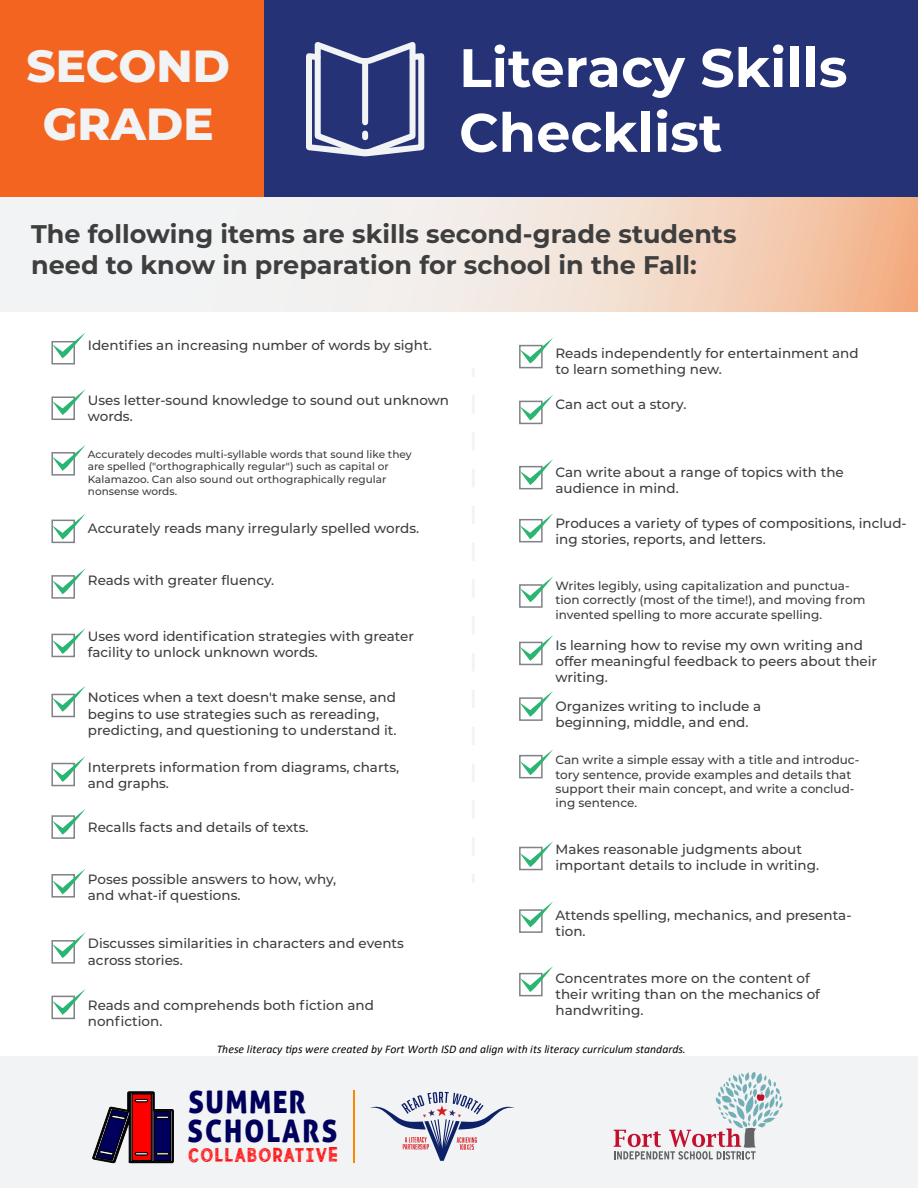
<style>
.page{position:relative;width:918px;height:1188px;background:#fff}
.page>*{position:absolute;margin:0;border:0;box-sizing:border-box;transform-origin:0 0}
.t1{font:700 54px/64.8px "Montserrat";color:#fff}
.t2{font:800 45px/58.5px "Montserrat";color:#f2f3f4;text-align:center}
.t3{font:30.75px/28.5px "Aller Display";letter-spacing:.065em;color:#00005c;scale:.91 1}
.t4{font:30.75px "meatloafsketched";letter-spacing:.07em;color:#f00;scale:.91 1}
.t5{font:700 25.5px/30.6px "Montserrat";color:#3e3e3f}
.t6{font:500 13.5px/16.2px "Montserrat";color:#3e3e3f}
.t7{font:500 12px/14.4px "Montserrat";color:#3e3e3f}
.t8{font:italic 11.7px "Calibri";letter-spacing:.005em;color:#040503}
.t9{font:500 10.5px/12.6px "Montserrat";color:#3e3e3f}
</style>
<div class="page">
<svg style="left:0;top:197px;width:918px;height:115px"></svg>
<div style="left:0;top:0;width:918px;height:197px;background:#253275"></div>
<div style="left:0;top:1057px;width:918px;height:131px;background:#f2f3f4"></div>
<svg style="left:370px;top:1100px;width:144px;height:61px"></svg>
<hr style="left:354px;top:1090px;width:1px;height:73px;background:#ff8700">
<svg style="left:93px;top:1092px;width:81px;height:71px"></svg>
<svg style="left:614px;top:1075px;width:169px;height:85px"></svg>
<div style="left:0;top:0;width:264px;height:197px;background:#f36421"></div>
<div style="left:519px;top:345px;width:24px;height:23px;background:#fff;border:2px solid #808285"></div>
<svg style="left:519px;top:401px;width:7px;height:23px"></svg>
<div style="left:519px;top:466px;width:24px;height:23px;background:#fff;border:2px solid #808285"></div>
<svg style="left:519px;top:519px;width:7px;height:23px"></svg>
<div style="left:519px;top:584px;width:24px;height:24px;background:#fff;border:2px solid #808285"></div>
<div style="left:519px;top:642px;width:24px;height:23px;background:#fff;border:2px solid #808285"></div>
<div style="left:519px;top:697px;width:24px;height:24px;background:#fff;border:2px solid #808285"></div>
<svg style="left:520px;top:344px;width:6px;height:20px"></svg>
<svg style="left:520px;top:400px;width:6px;height:21px"></svg>
<svg style="left:520px;top:465px;width:6px;height:20px"></svg>
<svg style="left:520px;top:518px;width:6px;height:21px"></svg>
<svg style="left:520px;top:584px;width:6px;height:18px"></svg>
<svg style="left:520px;top:641px;width:6px;height:20px"></svg>
<svg style="left:520px;top:697px;width:6px;height:20px"></svg>
<svg style="left:519px;top:755px;width:7px;height:23px"></svg>
<svg style="left:520px;top:754px;width:6px;height:21px"></svg>
<svg style="left:519px;top:847px;width:7px;height:23px"></svg>
<div style="left:519px;top:909px;width:24px;height:24px;background:#fff;border:2px solid #808285"></div>
<div style="left:519px;top:973px;width:24px;height:23px;background:#fff;border:2px solid #808285"></div>
<svg style="left:520px;top:846px;width:6px;height:21px"></svg>
<svg style="left:520px;top:909px;width:6px;height:18px"></svg>
<svg style="left:520px;top:972px;width:6px;height:20px"></svg>
<svg style="left:314px;top:42px;width:102px;height:112px"></svg>
<div style="left:151px;top:53px;width:114px;height:97px;background:#f36421"></div>
<svg style="left:306px;top:53px;width:84px;height:95px"></svg>
<svg style="left:401px;top:53px;width:24px;height:95px"></svg>
<svg style="left:26px;top:148px;width:114px;height:95px"></svg>
<svg style="left:151px;top:148px;width:114px;height:95px"></svg>
<svg style="left:276px;top:148px;width:114px;height:95px;fill:#f2f0ee"></svg>
<svg style="left:401px;top:148px;width:114px;height:95px"></svg>
<svg style="left:526px;top:148px;width:114px;height:95px"></svg>
<svg style="left:651px;top:148px;width:113px;height:95px"></svg>
<svg style="left:776px;top:148px;width:113px;height:95px"></svg>
<div style="left:26px;top:243px;width:114px;height:97px;background:linear-gradient(to right,#f5f6f7,#f5f6f7)"></div>
<div style="left:151px;top:243px;width:114px;height:97px;background:linear-gradient(to right,#f6f7f7,#f6f6f5)"></div>
<div style="left:276px;top:243px;width:114px;height:97px;background:linear-gradient(to right,#f5f5f5,#f6f4f2)"></div>
<div style="left:401px;top:243px;width:114px;height:69px;background:#f3ece8"></div>
<svg style="left:526px;top:243px;width:114px;height:69px;background:#f2e3d7"></svg>
<svg style="left:651px;top:243px;width:113px;height:69px;background:#f3d3be"></svg>
<svg style="left:776px;top:243px;width:113px;height:69px;background:#f3bd9a"></svg>
<div style="left:26px;top:338px;width:114px;height:97px;background:#fff"></div>
<div style="left:151px;top:338px;width:114px;height:97px;background:#fff"></div>
<div style="left:276px;top:338px;width:114px;height:97px;background:#fff"></div>
<div style="left:526px;top:338px;width:114px;height:97px;background:#fff"></div>
<div style="left:526px;top:433px;width:114px;height:97px;background:#fff"></div>
<div style="left:526px;top:528px;width:114px;height:97px;background:#fff"></div>
<div style="left:526px;top:623px;width:114px;height:97px;background:#fff"></div>
<div style="left:526px;top:719px;width:114px;height:96px;background:#fff"></div>
<div style="left:526px;top:909px;width:114px;height:96px;background:#fff"></div>
<div style="left:26px;top:1004px;width:114px;height:96px;background:linear-gradient(to right,#f6faf9,#f4f2f2)"></div>
<div style="left:151px;top:1004px;width:114px;height:96px;background:linear-gradient(to right,#f7f8f8,#fafafb)"></div>
<div style="left:276px;top:1004px;width:114px;height:96px;background:linear-gradient(to right,#f9f9fa,#f9f9f9)"></div>
<div style="left:401px;top:1004px;width:114px;height:96px;background:linear-gradient(to right,#f3f4f7,#f8f9f9)"></div>
<div style="left:526px;top:1004px;width:114px;height:96px;background:linear-gradient(to right,#f9f9fa,#f9f9fa)"></div>
<svg style="left:651px;top:1004px;width:113px;height:96px"></svg>
<div style="left:776px;top:1004px;width:113px;height:96px;background:linear-gradient(to right,#f8f9f9,#f9fafa)"></div>
<h2 class="t2" style="left:27px;top:34px;width:205px">SECOND<br>GRADE</h2>
<h1 class="t1" style="left:459px;top:33px;width:390px">Literacy Skills<br>Checklist</h1>
<h3 class="t5" style="left:31px;top:218px;width:707px">The following items are skills second-grade students need to know in preparation for school in the Fall:</h3>
<p class="t6" style="left:88px;top:336px;width:345px">Identifies an increasing number of words by sight.</p>
<p class="t6" style="left:555px;top:345px;width:305px">Reads independently for entertainment and to learn something new.</p>
<p class="t6" style="left:555px;top:396px;width:132px">Can act out a story.</p>
<p class="t6" style="left:88px;top:391px;width:363px">Uses letter-sound knowledge to sound out unknown words.</p>
<p class="t9" style="left:88px;top:447px;width:325px">Accurately decodes multi-syllable words that sound like they are spelled ("orthographically regular") such as capital or Kalamazoo. Can also sound out orthographically regular nonsense words.</p>
<p class="t6" style="left:88px;top:520px;width:333px">Accurately reads many irregularly spelled words.</p>
<p class="t6" style="left:88px;top:572px;width:188px">Reads with greater fluency.</p>
<p class="t6" style="left:555px;top:463px;width:290px">Can write about a range of topics with the audience in mind.</p>
<p class="t6" style="left:555px;top:515px;width:353px">Produces a variety of types of compositions, includ&shy;ing stories, reports, and letters.</p>
<p class="t7" style="left:555px;top:578px;width:311px">Writes legibly, using capitalization and punctua&shy;tion correctly (most of the time!), and moving from invented spelling to more accurate spelling.</p>
<p class="t6" style="left:555px;top:637px;width:323px">Is learning how to revise my own writing and offer meaningful feedback to peers about their writing.</p>
<p class="t6" style="left:555px;top:697px;width:207px">Organizes writing to include a beginning, middle, and end.</p>
<p class="t7" style="left:555px;top:752px;width:305px">Can write a simple essay with a title and introduc&shy;tory sentence, provide examples and details that support their main concept, and write a conclud&shy;ing sentence.</p>
<p class="t6" style="left:555px;top:841px;width:265px">Makes reasonable judgments about important details to include in writing.</p>
<p class="t6" style="left:555px;top:906px;width:298px">Attends spelling, mechanics, and presenta&shy;tion.</p>
<p class="t6" style="left:555px;top:970px;width:266px">Concentrates more on the content of their writing than on the mechanics of handwriting.</p>
<p class="t8" style="left:217px;top:1041px;width:471px">TThheese literacy tips were created by Fort Worth ISD and align with its literacy curriculum standards.</p>
<p class="t6" style="left:88px;top:627px;width:328px">Uses word identification strategies with greater facility to unlock unknown words.</p>
<p class="t6" style="left:88px;top:689px;width:310px">Notices when a text doesn't make sense, and begins to use strategies such as rereading, predicting, and questioning to understand it.</p>
<p class="t6" style="left:88px;top:758px;width:313px">Interprets information from diagrams, charts, and graphs.</p>
<p class="t6" style="left:88px;top:818px;width:222px">Recalls facts and details of texts.</p>
<p class="t6" style="left:88px;top:870px;width:250px">Poses possible answers to how, why, and what-if questions.</p>
<p class="t6" style="left:88px;top:935px;width:318px">Discusses similarities in characters and events across stories.</p>
<p class="t6" style="left:88px;top:997px;width:288px">Reads and comprehends both fiction and nonfiction.</p>
<p class="t8" style="left:239px;top:1044px;width:453px">se literacy tips were created by Fort Worth ISD and align with its literacy curriculum standards.</p>
<h3 class="t3" style="left:188px;top:1088px;width:166px">SUMMER<br>SCHOLARS</h3>
<h3 class="t4" style="left:188px;top:1140px;width:166px">COLLABORATIVE</h3>
</div>
